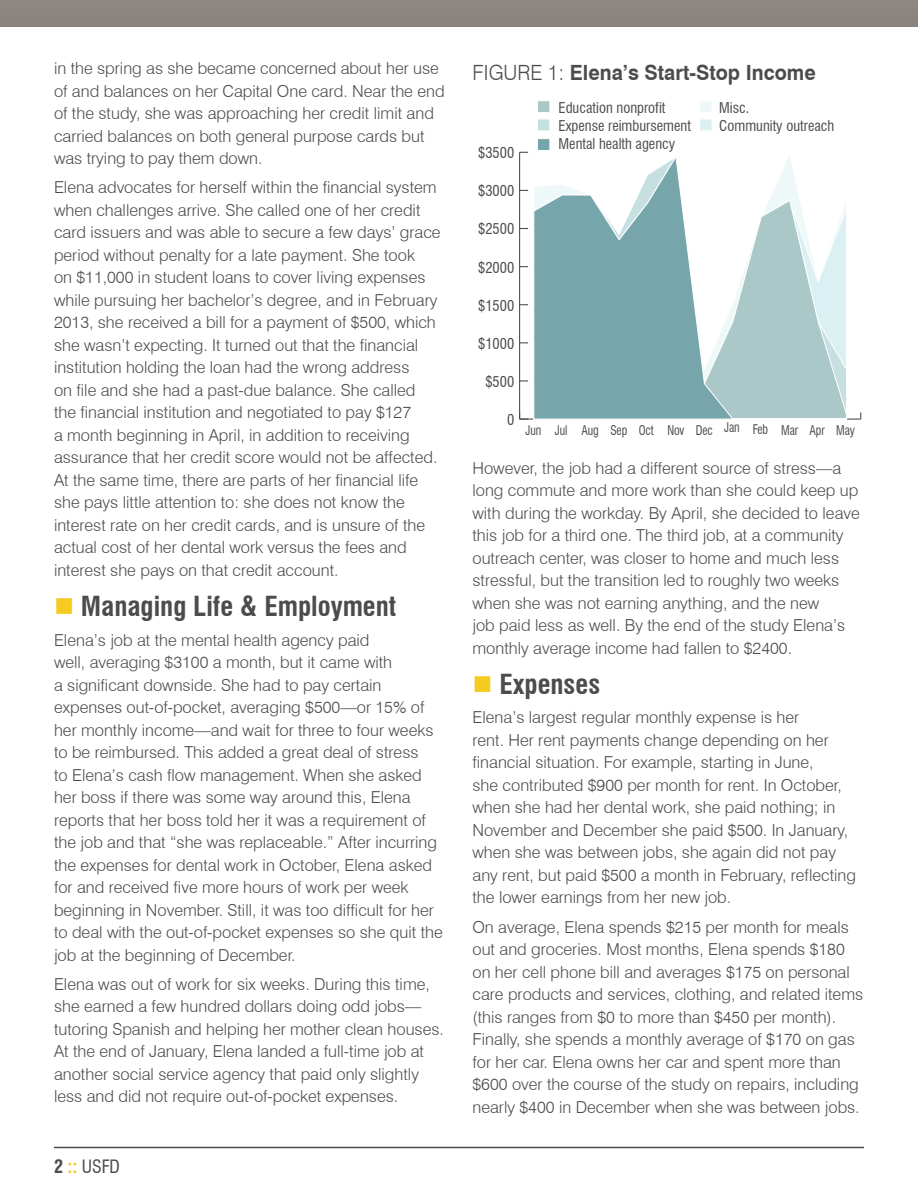
<style>
.page{position:relative;width:918px;height:1188px;background:#fff}
.page>*{position:absolute;margin:0;border:0;box-sizing:border-box;transform-origin:0 0}
.t1{font:700 condensed 27px "Swiss 721 BT";color:#4b4c4d}
.t2{font:700 21px "Swiss 721 BT";color:#4b4c4d;scale:.95 1}
.t3{font:condensed 18px "Swiss 721 BT";color:#4b4c4d}
.t4{font:300 16.5px/22.5px "Swiss 721 BT";color:#4b4c4d}
.t5{font:condensed 14.55px/18.3px "Swiss 721 BT";color:#4b4c4d}
.t6{font:condensed 13.05px "Swiss 721 BT";letter-spacing:-.01em;color:#4b4c4d;scale:.9 1}
.s1{color:#f5ca21}
.s2{font-weight:700}
.s3{font-weight:700;color:#f5ca21}
.s4{font-weight:300}
</style>
<div class="page">
<hr style="left:54px;top:1147px;width:810px;height:1px;background:#4b4c4d">
<div style="left:0;top:0;width:918px;height:27px;background:#8c8680"></div>
<hr style="left:520px;top:419px;width:341px;height:1px;background:#4b4c4d">
<hr style="left:519px;top:152px;width:1px;height:267px;background:#4b4c4d">
<svg style="left:519px;top:412px;width:9px;height:8px"></svg>
<svg style="left:520px;top:380px;width:8px;height:2px"></svg>
<svg style="left:533px;top:156px;width:314px;height:264px"></svg>
<div style="left:537px;top:138px;width:13px;height:13px;background:#77a5ac;border:1px solid #fff"></div>
<div style="left:537px;top:100px;width:13px;height:13px;background:#abc8c8;border:1px solid #fff"></div>
<div style="left:537px;top:119px;width:13px;height:12px;background:#c6e0e1;border:1px solid #fff"></div>
<div style="left:699px;top:119px;width:13px;height:12px;background:#dbf0f2;border:1px solid #fff"></div>
<div style="left:699px;top:100px;width:13px;height:13px;background:#eef8f9;border:1px solid #fff"></div>
<p class="t4" style="left:54px;top:57px;width:392px">in the spring as she became concerned about her use of and balances on her Capital One card. Near the end of the study, she was approaching her credit limit and carried balances on both general purpose cards but was trying to pay them down.</p>
<p class="t4" style="left:54px;top:176px;width:388px">Elena advocates for herself within the financial system when challenges arrive. She called one of her credit card issuers and was able to secure a few days’ grace period without penalty for a late payment. She took<br>on $11,000 in student loans to cover living expenses while pursuing her bachelor’s degree, and in February 2013, she received a bill for a payment of $500, which she wasn’t expecting. It turned out that the financial institution holding the loan had the wrong address<br>on file and she had a past-due balance. She called the financial institution and negotiated to pay $127<br>a month beginning in April, in addition to receiving assurance that her credit score would not be affected.<br>At the same time, there are parts of her financial life she pays little attention to: she does not know the interest rate on her credit cards, and is unsure of the actual cost of her dental work versus the fees and interest she pays on that credit account.</p>
<p class="t1" style="left:54px;top:590px;width:344px"><span class="s1">■</span> Managing Life &amp; Employment</p>
<p class="t4" style="left:54px;top:628px;width:390px">Elena’s job at the mental health agency paid<br>well, averaging $3100 a month, but it came with<br>a significant downside. She had to pay certain expenses out-of-pocket, averaging $500—or 15% of her monthly income—and wait for three to four weeks to be reimbursed. This added a great deal of stress<br>to Elena’s cash flow management. When she asked her boss if there was some way around this, Elena reports that her boss told her it was a requirement of the job and that “she was replaceable.” After incurring the expenses for dental work in October, Elena asked for and received five more hours of work per week beginning in November. Still, it was too difficult for her to deal with the out-of-pocket expenses so she quit the job at the beginning of December.</p>
<p class="t4" style="left:54px;top:973px;width:391px">Elena was out of work for six weeks. During this time, she earned a few hundred dollars doing odd jobs— tutoring Spanish and helping her mother clean houses.<br>At the end of January, Elena landed a full-time job at another social service agency that paid only slightly less and did not require out-of-pocket expenses.</p>
<p class="t3" style="left:54px;top:1156px;width:68px"><span class="s2">2</span> <span class="s3">::</span> USFD</p>
<p class="t2" style="left:473px;top:59px;width:363px"><span class="s4">FIGURE 1:</span> Elena’s Start-Stop Income</p>
<p class="t5" style="left:478px;top:144px;width:38px">$3500</p>
<p class="t5" style="left:478px;top:182px;width:38px">$3000</p>
<p class="t5" style="left:478px;top:220px;width:38px">$2500</p>
<p class="t5" style="left:478px;top:258px;width:38px">$2000</p>
<p class="t5" style="left:478px;top:296px;width:38px">$1500</p>
<p class="t5" style="left:478px;top:334px;width:38px">$1000</p>
<p class="t5" style="left:485px;top:373px;width:30px">$500</p>
<p class="t5" style="left:507px;top:411px;width:9px">0</p>
<p class="t5" style="left:559px;top:98px;width:134px">Education nonprofit<br>Expense reimbursement</p>
<p class="t5" style="left:559px;top:135px;width:118px">Mental health agency</p>
<p class="t5" style="left:719px;top:98px;width:32px">Misc.</p>
<p class="t5" style="left:719px;top:117px;width:117px">Community outreach</p>
<p class="t6" style="left:526px;top:422px;width:368px">Jun Jul Aug Sep Oct Nov Dec Jan Feb Mar Apr May</p>
<p class="t4" style="left:472px;top:456px;width:389px">However, the job had a different source of stress—a long commute and more work than she could keep up with during the workday. By April, she decided to leave this job for a third one. The third job, at a community outreach center, was closer to home and much less stressful, but the transition led to roughly two weeks when she was not earning anything, and the new<br>job paid less as well. By the end of the study Elena’s monthly average income had fallen to $2400.</p>
<p class="t1" style="left:472px;top:668px;width:129px"><span class="s1">■</span> Expenses</p>
<p class="t4" style="left:472px;top:706px;width:385px">Elena’s largest regular monthly expense is her<br>rent. Her rent payments change depending on her financial situation. For example, starting in June,<br>she contributed $900 per month for rent. In October, when she had her dental work, she paid nothing; in November and December she paid $500. In January, when she was between jobs, she again did not pay any rent, but paid $500 a month in February, reflecting the lower earnings from her new job.</p>
<p class="t4" style="left:472px;top:915px;width:392px">On average, Elena spends $215 per month for meals out and groceries. Most months, Elena spends $180 on her cell phone bill and averages $175 on personal care products and services, clothing, and related items (this ranges from $0 to more than $450 per month).<br>Finally, she spends a monthly average of $170 on gas for her car. Elena owns her car and spent more than $600 over the course of the study on repairs, including nearly $400 in December when she was between jobs.</p>
</div>
